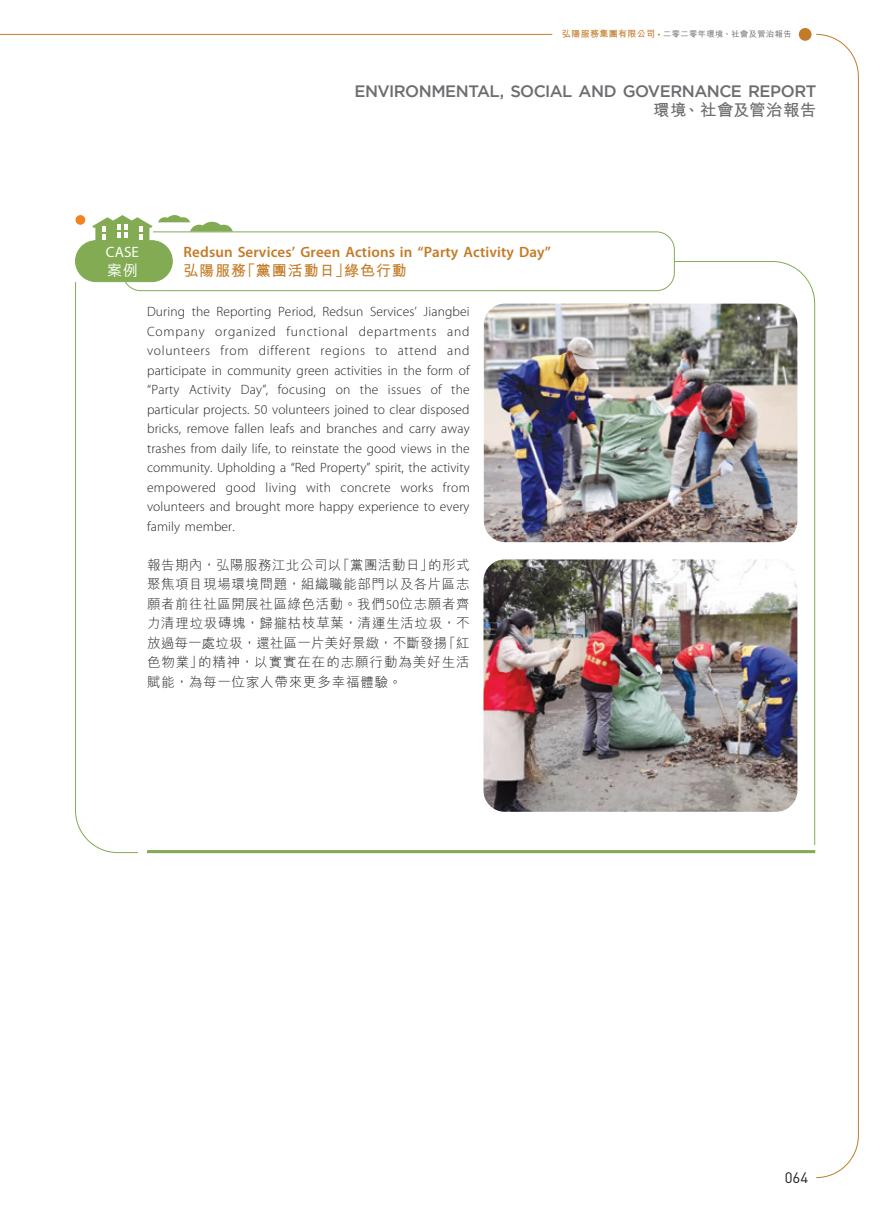
<style>
.page{position:relative;width:893px;height:1212px;background:#fff}
.page>*{position:absolute;margin:0;border:0;box-sizing:border-box;transform-origin:0 0}
.t1{font:500 16.5px "Gotham";letter-spacing:-.035em;color:#6c6d70}
.t2{font:700 16.5px "M Hei HK";letter-spacing:.02em;color:#6c6d70}
._12___P2{font:600 15px "Myriad Pro";letter-spacing:.01em;color:#c37b27}
._12___P2-2{font:700 15px "M Hei HK";letter-spacing:.06em;color:#c37b27}
.t3{font:15px "Myriad Pro";color:#fff}
.t4{font:15px "DIN Pro";color:#231f20}
.t5{font:500 15px "M Hei HK";color:#fff}
._01_Body_Text{font:300 13.5px/19.5px "Myriad Pro";letter-spacing:.01em;color:#231f20;text-align:justify}
._01_Body_Text-2{font:300 13.5px/19.5px "M Hei HK";letter-spacing:.06em;color:#231f20;text-align:justify}
.t6{font:500 8.25px "M Hei HK";letter-spacing:.05em;color:#6c6d70}
.s1{font-weight:700;font-size:9px;color:#c37b27}
.s2{font-family:"Myriad Pro";font-weight:400;font-size:9px;color:#c37b27}
.s3{font-family:"Myriad Pro"}
</style>
<div class="page">
<svg style="left:815px;top:34px;width:44px;height:1144px"></svg>
<div style="left:799px;top:28px;width:12px;height:13px;background:#c37b27;border-radius:50%"></div>
<hr style="left:0;top:34px;width:552px;height:1px;background:#c37b27">
<svg style="left:75px;top:261px;width:740px;height:592px"></svg>
<svg style="left:75px;top:227px;width:78px;height:55px"></svg>
<div style="left:76px;top:241px;width:96px;height:41px;background:#82ab54;border-radius:20px"></div>
<img style="left:484px;top:304px;width:313px;height:238px">
<svg style="left:92px;top:215px;width:583px;height:76px"></svg>
<hr style="left:76px;top:261px;width:49px;height:1px;background:#82ab54">
<div style="left:76px;top:215px;width:9px;height:10px;background:#f58220;border-radius:50%"></div>
<hr style="left:147px;top:850px;width:668px;height:3px;background:#82ab54">
<div style="left:139px;top:840px;width:8px;height:17px;background:#fff"></div>
<svg style="left:811px;top:846px;width:8px;height:4px"></svg>
<img style="left:483px;top:559px;width:314px;height:253px">
<p class="t6" style="left:562px;top:28px;width:231px"><span class="s1">弘陽服務集團有限公司</span> <span class="s2">•</span> 二零二零年環境、社會及管治報告</p>
<p class="t1" style="left:354px;top:82px;width:464px">ENVIRONMENTAL, SOCIAL AND GOVERNANCE REPORT</p>
<p class="t2" style="left:653px;top:98px;width:165px">環境、社會及管治報告</p>
<p class="t3" style="left:106px;top:243px;width:35px">CASE</p>
<p class="t5" style="left:107px;top:260px;width:32px">案例</p>
<p class="_12___P2" style="left:184px;top:243px;width:369px">Redsun Services’ Green Actions in “Party Activity Day”</p>
<p class="_12___P2-2" style="left:184px;top:259px;width:225px">弘陽服務「黨團活動日」綠色行動</p>
<p class="_01_Body_Text" style="left:147px;top:302px;width:324px">During the Reporting Period, Redsun Services’ Jiangbei Company organized functional departments and volunteers from different regions to attend and participate in community green activities in the form of “Party Activity Day”, focusing on the issues of the particular projects. 50 volunteers joined to clear disposed bricks, remove fallen leafs and branches and carry away trashes from daily life, to reinstate the good views in the community. Upholding a “Red Property” spirit, the activity empowered good living with concrete works from volunteers and brought more happy experience to every family member.</p>
<p class="_01_Body_Text-2" style="left:147px;top:555px;width:324px">報告期內，弘陽服務江北公司以「黨團活動日」的形式聚焦項目現場環境問題，組織職能部門以及各片區志願者前往社區開展社區綠色活動。我們<span class="s3">50</span>位志願者齊力清理垃圾磚塊，歸攏枯枝草葉，清運生活垃圾，不放過每一處垃圾，還社區一片美好景緻，不斷發揚「紅色物業」的精神，以實實在在的志願行動為美好生活賦能，為每一位家人帶來更多幸福體驗。</p>
<p class="t4" style="left:785px;top:1167px;width:25px">064</p>
</div>
